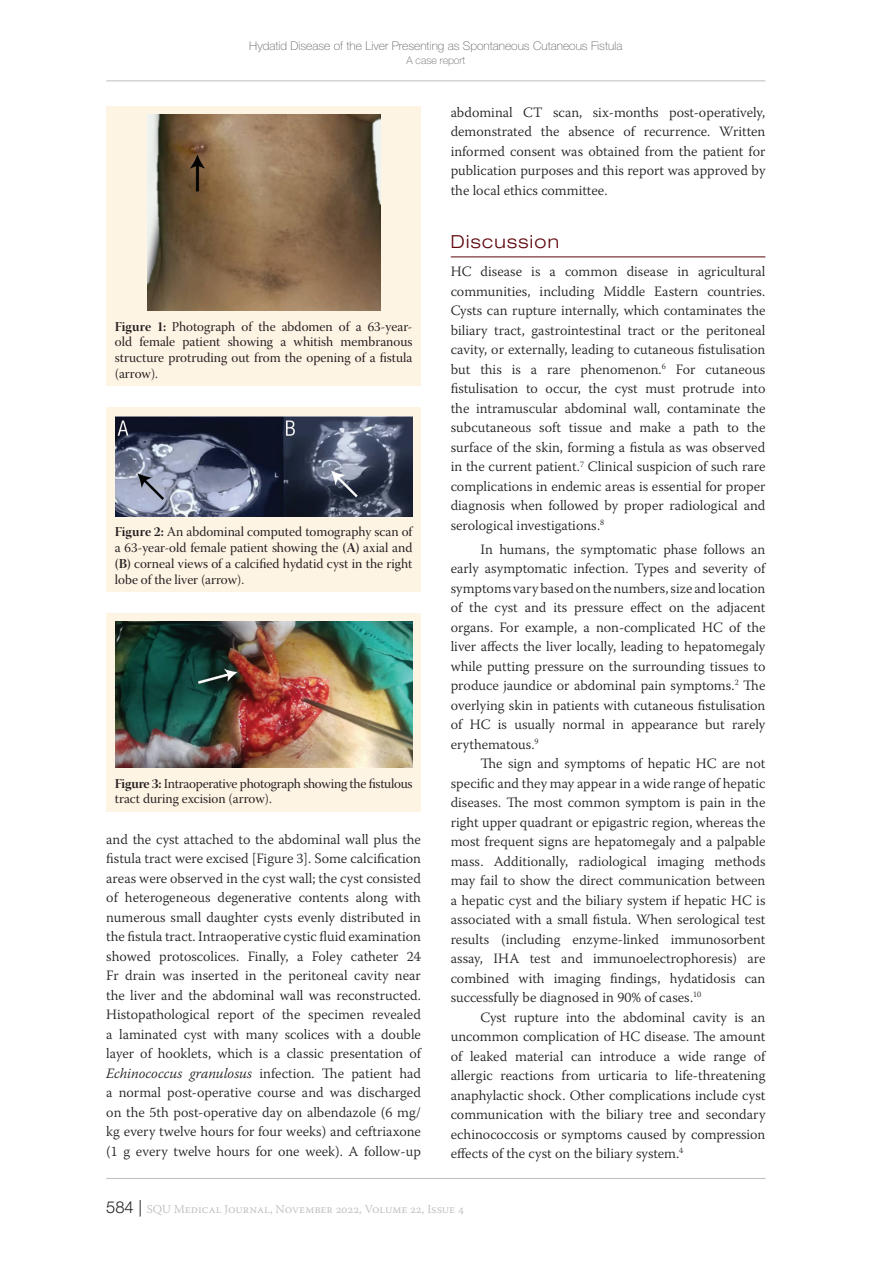
<style>
.page{position:relative;width:893px;height:1263px;background:#fff}
.page>*{position:absolute;margin:0;border:0;box-sizing:border-box;transform-origin:0 0}
.Heading1{font:300 expanded 18px "Helvetica Neue LT Pro";letter-spacing:.075em;color:#60080e}
.Text_Para_2{font:300 14.25px/19.5px "Warnock Pro";color:#231f20;text-align:justify}
.Text_Para_1{font:300 14.25px/19.5px "Warnock Pro";color:#231f20;text-align:justify}
.Figures{font:13.5px/15.8px "Warnock Pro Subh";color:#231f20;text-align:justify}
.Figures-2{font:13.5px/15.8px "Warnock Pro Subh";letter-spacing:-.02em;color:#231f20}
.t1{font:100 12px "Helvetica Neue LT Pro";color:#636366}
.t2{font:300 12px "Warnock Pro";color:#bcbdc0}
.t3{font:100 10.5px "Helvetica Neue LT Pro";color:#636366}
.s1{font-family:"Warnock Pro Bold Disp"}
.s2{font-style:italic}
.s3{font-family:"Helvetica Neue LT Pro";font-size:16.5px;color:#231f20}
</style>
<div class="page">
<hr style="left:106px;top:81px;width:659px;height:1px;background:#bcbdc0">
<hr style="left:106px;top:1178px;width:659px;height:1px;background:#bcbdc0">
<hr style="left:451px;top:257px;width:314px;height:1px;background:#60080e">
<div style="left:106px;top:106px;width:315px;height:280px;background:#fef4e4"></div>
<img style="left:147px;top:115px;width:233px;height:195px">
<div style="left:106px;top:408px;width:315px;height:184px;background:#fef4e4"></div>
<img style="left:116px;top:416px;width:296px;height:100px">
<div style="left:106px;top:613px;width:315px;height:199px;background:#fef4e4"></div>
<img style="left:116px;top:622px;width:296px;height:146px">
<p class="t1" style="left:249px;top:39px;width:375px">Hydatid Disease of the Liver Presenting as Spontaneous Cutaneous Fistula</p>
<p class="t3" style="left:406px;top:54px;width:60px">A case report</p>
<p class="Figures" style="left:115px;top:320px;width:299px"><span class="s1">Figure 1:</span> Photograph of the abdomen of a 63-year&shy;old female patient showing a whitish membranous structure protruding out from the opening of a fistula (arrow).</p>
<p class="Figures" style="left:115px;top:526px;width:299px"><span class="s1">Figure 2:</span> An abdominal computed tomography scan of a 63-year-old female patient showing the <span class="s1">(A)</span> axial and <span class="s1">(B)</span> corneal views of a calcified hydatid cyst in the right lobe of the liver (arrow).</p>
<p class="Figures-2" style="left:115px;top:777px;width:299px"><span class="s1">Figure 3:</span> Intraoperative photograph showing the fistulous tract during excision (arrow).</p>
<p class="Text_Para_2" style="left:106px;top:829px;width:316px">and the cyst attached to the abdominal wall plus the fistula tract were excised [Figure 3]. Some calcification areas were observed in the cyst wall; the cyst consisted of heterogeneous degenerative contents along with numerous small daughter cysts evenly distributed in the fistula tract. Intraoperative cystic fluid examination showed protoscolices. Finally, a Foley catheter 24<br>Fr drain was inserted in the peritoneal cavity near the liver and the abdominal wall was reconstructed.<br>Histopathological report of the specimen revealed a laminated cyst with many scolices with a double layer of hooklets, which is a classic presentation of <span class="s2">Echinococcus granulosus</span> infection. The patient had a normal post-operative course and was discharged on the 5th post-operative day on albendazole (6 mg/ kg every twelve hours for four weeks) and ceftriaxone (1 g every twelve hours for one week). A follow-up</p>
<p class="Text_Para_2" style="left:451px;top:102px;width:316px">abdominal CT scan, six-months post-operatively, demonstrated the absence of recurrence. Written informed consent was obtained from the patient for publication purposes and this report was approved by the local ethics committee.</p>
<p class="Heading1" style="left:451px;top:231px;width:110px">Discussion</p>
<p class="Text_Para_1" style="left:451px;top:262px;width:316px">HC disease is a common disease in agricultural communities, including Middle Eastern countries.<br>Cysts can rupture internally, which contaminates the biliary tract, gastrointestinal tract or the peritoneal cavity, or externally, leading to cutaneous fistulisation but this is a rare phenomenon.<sup>6</sup> For cutaneous fistulisation to occur, the cyst must protrude into the intramuscular abdominal wall, contaminate the subcutaneous soft tissue and make a path to the surface of the skin, forming a fistula as was observed in the current patient.<sup>7</sup> Clinical suspicion of such rare complications in endemic areas is essential for proper diagnosis when followed by proper radiological and serological investigations.<sup>8</sup></p>
<p class="Text_Para_2" style="left:451px;top:539px;width:316px;text-indent:30px">In humans, the symptomatic phase follows an early asymptomatic infection. Types and severity of symptoms vary based on the numbers, size and location of the cyst and its pressure effect on the adjacent organs. For example, a non-complicated HC of the liver affects the liver locally, leading to hepatomegaly while putting pressure on the surrounding tissues to produce jaundice or abdominal pain symptoms.<sup>2</sup> The overlying skin in patients with cutaneous fistulisation of HC is usually normal in appearance but rarely erythematous.<sup>9</sup></p>
<p class="Text_Para_2" style="left:451px;top:753px;width:316px;text-indent:30px">The sign and symptoms of hepatic HC are not specific and they may appear in a wide range of hepatic diseases. The most common symptom is pain in the right upper quadrant or epigastric region, whereas the most frequent signs are hepatomegaly and a palpable mass. Additionally, radiological imaging methods may fail to show the direct communication between a hepatic cyst and the biliary system if hepatic HC is associated with a small fistula. When serological test results (including enzyme-linked immunosorbent assay, IHA test and immunoelectrophoresis) are combined with imaging findings, hydatidosis can successfully be diagnosed in 90% of cases.<sup>10</sup></p>
<p class="Text_Para_2" style="left:451px;top:1007px;width:316px;text-indent:30px">Cyst rupture into the abdominal cavity is an uncommon complication of HC disease. The amount of leaked material can introduce a wide range of allergic reactions from urticaria to life-threatening anaphylactic shock. Other complications include cyst communication with the biliary tree and secondary echinococcosis or symptoms caused by compression effects of the cyst on the biliary system.<sup>4</sup></p>
<p class="t2" style="left:106px;top:1201px;width:359px"><span class="s3">584 |</span> SQU Medical Journal, November 2022, Volume 22, Issue 4</p>
</div>
